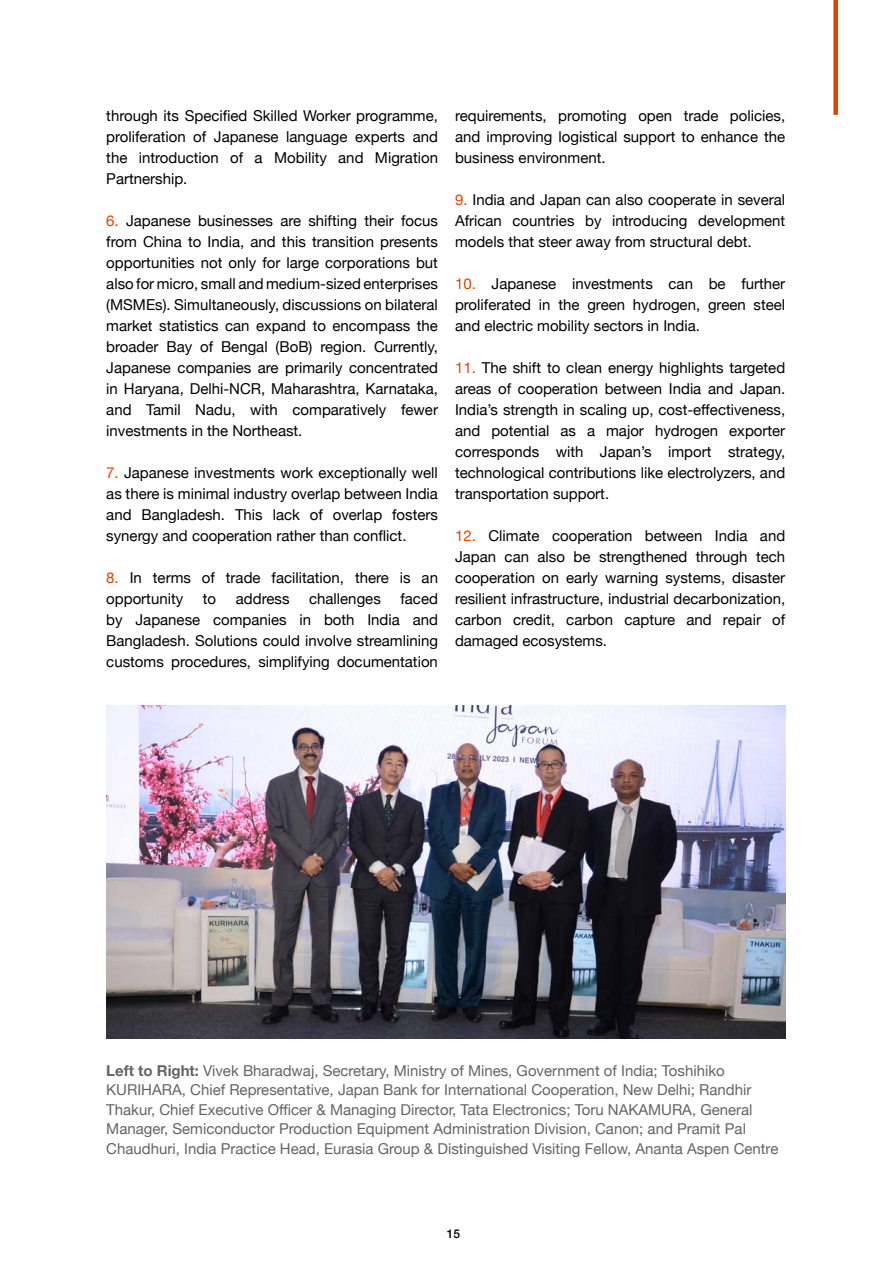
<style>
.page{position:relative;width:893px;height:1263px;background:#fff}
.page>*{position:absolute;margin:0;border:0;box-sizing:border-box;transform-origin:0 0}
.t1{font:15px/21px "Helvetica Neue";color:#000;text-align:justify}
.t2{font:15px/19.5px "Helvetica Neue";color:#636466}
.t3{font:500 12px "Helvetica Neue";color:#000}
.s1{color:#e04403}
.s2{font-weight:700}
</style>
<div class="page">
<div style="left:833px;top:0;width:5px;height:115px;background:#e04403"></div>
<img style="left:106px;top:706px;width:679px;height:333px">
<p class="t1" style="left:106px;top:106px;width:333px">through its Specified Skilled Worker programme, proliferation of Japanese language experts and the introduction of a Mobility and Migration Partnership.</p>
<p class="t1" style="left:106px;top:211px;width:333px"><span class="s1">6.</span> Japanese businesses are shifting their focus from China to India, and this transition presents opportunities not only for large corporations but also for micro, small and medium-sized enterprises (MSMEs). Simultaneously, discussions on bilateral market statistics can expand to encompass the broader Bay of Bengal (BoB) region. Currently, Japanese companies are primarily concentrated in Haryana, Delhi-NCR, Maharashtra, Karnataka, and Tamil Nadu, with comparatively fewer investments in the Northeast.</p>
<p class="t1" style="left:106px;top:463px;width:333px"><span class="s1">7.</span> Japanese investments work exceptionally well as there is minimal industry overlap between India and Bangladesh. This lack of overlap fosters synergy and cooperation rather than conflict.</p>
<p class="t1" style="left:106px;top:568px;width:333px"><span class="s1">8.</span> In terms of trade facilitation, there is an opportunity</p>
<p class="t1" style="left:106px;top:589px;width:333px;text-indent:294px">faced by Japanese companies in both India and Bangladesh. Solutions could involve streamlining customs procedures, simplifying documentation</p>
<p class="t1" style="left:203px;top:589px;width:15px">to</p>
<p class="t1" style="left:236px;top:589px;width:55px">address</p>
<p class="t1" style="left:309px;top:589px;width:73px">challenges</p>
<p class="t1" style="left:455px;top:106px;width:332px">requirements, promoting open trade policies, and improving logistical support to enhance the business environment.</p>
<p class="t1" style="left:455px;top:190px;width:332px"><span class="s1">9.</span> India and Japan can also cooperate in several African countries by introducing development models that steer away from structural debt.</p>
<p class="t1" style="left:455px;top:274px;width:332px"><span class="s1">10.</span> Japanese investments can be further proliferated in the green hydrogen, green steel and electric mobility sectors in India.</p>
<p class="t1" style="left:455px;top:358px;width:332px"><span class="s1">11.</span> The shift to clean energy highlights targeted areas of cooperation between India and Japan.<br>India’s strength in scaling up, cost-effectiveness, and potential as a major hydrogen exporter corresponds with Japan’s import strategy, technological contributions like electrolyzers, and transportation support.</p>
<p class="t1" style="left:455px;top:526px;width:332px"><span class="s1">12.</span> Climate cooperation between India and Japan can also be strengthened through tech cooperation on early warning systems, disaster resilient infrastructure, industrial decarbonization, carbon credit, carbon capture and repair of damaged ecosystems.</p>
<p class="t2" style="left:106px;top:1061px;width:674px"><span class="s2">Left to Right:</span> Vivek Bharadwaj, Secretary, Ministry of Mines, Government of India; Toshihiko KURIHARA, Chief Representative, Japan Bank for International Cooperation, New Delhi; Randhir Thakur, Chief Executive Officer &amp; Managing Director, Tata Electronics; Toru NAKAMURA, General Manager, Semiconductor Production Equipment Administration Division, Canon; and Pramit Pal Chaudhuri, India Practice Head, Eurasia Group &amp; Distinguished Visiting Fellow, Ananta Aspen Centre</p>
<p class="t3" style="left:447px;top:1223px;width:15px">15</p>
</div>
